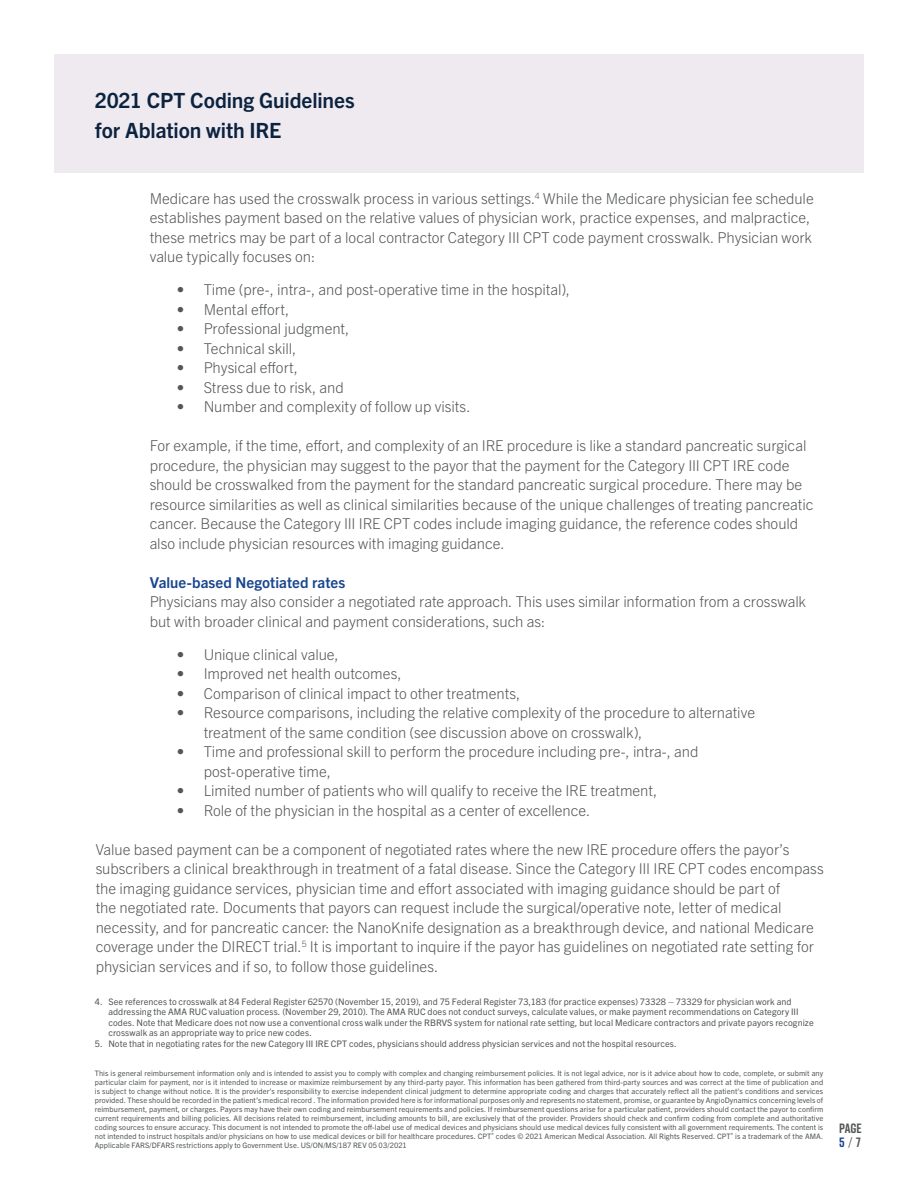
<style>
.page{position:relative;width:918px;height:1188px;background:#fff}
.page>*{position:absolute;margin:0;border:0;box-sizing:border-box;transform-origin:0 0}
.t1{font:700 21px/30px "Trade Gothic Next LT Pro";letter-spacing:-.005em;color:#0c233f}
.t2{font:300 15px/19.5px "Trade Gothic Next LT Pro";letter-spacing:-.005em;color:#545756}
.t3{font:700 13.5px "Rift";color:#545756}
.t4{font:700 13.5px "Rift";color:#19468d}
.t5{font:9px/10.5px "Trade Gothic Next LT Pro";letter-spacing:.01em;color:#545756}
.t6{font:7.5px/9px "Trade Gothic Next LT Pro";letter-spacing:.01em;color:#545756;text-align:justify}
.s1{font-weight:700;color:#19468d}
.s2{font-family:"Trade Gothic Next LT Pro";font-weight:300;color:#545756}
.s3{color:#545756}
</style>
<div class="page">
<div style="left:54px;top:54px;width:810px;height:119px;background:#eeeaf0"></div>
<p class="t1" style="left:95px;top:84px;width:261px">2021 CPT Coding Guidelines for Ablation with IRE</p>
<p class="t2" style="left:150px;top:188px;width:666px">Medicare has used the crosswalk process in various settings.<sup>4</sup> While the Medicare physician fee schedule establishes payment based on the relative values of physician work, practice expenses, and malpractice, these metrics may be part of a local contractor Category III CPT code payment crosswalk. Physician work value typically focuses on:</p>
<p class="t2" style="left:177px;top:279px;width:395px">• Time (pre-, intra-, and post-operative time in the hospital),</p>
<p class="t2" style="left:177px;top:299px;width:114px">• Mental effort,</p>
<p class="t2" style="left:177px;top:318px;width:174px">• Professional judgment,</p>
<p class="t2" style="left:177px;top:338px;width:121px">• Technical skill,</p>
<p class="t2" style="left:177px;top:357px;width:123px">• Physical effort,</p>
<p class="t2" style="left:177px;top:377px;width:169px">• Stress due to risk, and</p>
<p class="t2" style="left:177px;top:396px;width:295px">• Number and complexity of follow up visits.</p>
<p class="t2" style="left:150px;top:435px;width:665px">For example, if the time, effort, and complexity of an IRE procedure is like a standard pancreatic surgical procedure, the physician may suggest to the payor that the payment for the Category III CPT IRE code should be crosswalked from the payment for the standard pancreatic surgical procedure. There may be resource similarities as well as clinical similarities because of the unique challenges of treating pancreatic cancer. Because the Category III IRE CPT codes include imaging guidance, the reference codes should also include physician resources with imaging guidance.</p>
<p class="t2" style="left:150px;top:572px;width:658px"><span class="s1">Value-based Negotiated rates<br></span>Physicians may also consider a negotiated rate approach. This uses similar information from a crosswalk but with broader clinical and payment considerations, such as:</p>
<p class="t2" style="left:177px;top:644px;width:164px">• Unique clinical value,</p>
<p class="t2" style="left:177px;top:663px;width:227px">• Improved net health outcomes,</p>
<p class="t2" style="left:177px;top:683px;width:345px">• Comparison of clinical impact to other treatments,</p>
<p class="t2" style="left:204px;top:702px;width:553px;text-indent:-27px">• Resource comparisons, including the relative complexity of the procedure to alternative treatment of the same condition (see discussion above on crosswalk),</p>
<p class="t2" style="left:204px;top:741px;width:496px;text-indent:-27px">• Time and professional skill to perform the procedure including pre-, intra-, and post-operative time,</p>
<p class="t2" style="left:177px;top:780px;width:482px">• Limited number of patients who will qualify to receive the IRE treatment,</p>
<p class="t2" style="left:177px;top:800px;width:415px">• Role of the physician in the hospital as a center of excellence.</p>
<p class="t2" style="left:96px;top:839px;width:730px">Value based payment can be a component of negotiated rates where the new IRE procedure offers the payor’s subscribers a clinical breakthrough in treatment of a fatal disease. Since the Category III IRE CPT codes encompass the imaging guidance services, physician time and effort associated with imaging guidance should be part of<br>the negotiated rate. Documents that payors can request include the surgical/operative note, letter of medical necessity, and for pancreatic cancer: the NanoKnife designation as a breakthrough device, and national Medicare coverage under the DIRECT trial.<sup>5</sup> It is important to inquire if the payor has guidelines on negotiated rate setting for physician services and if so, to follow those guidelines.</p>
<p class="t5" style="left:108px;top:995px;width:707px;text-indent:-14px">4. See references to crosswalk at 84 Federal Register 62570 (November 15, 2019), and 75 Federal Register 73,183 (for practice expenses) 73328 – 73329 for physician work and addressing the AMA RUC valuation process. (November 29, 2010). The AMA RUC does not conduct surveys, calculate values, or make payment recommendations on Category III codes. Note that Medicare does not now use a conventional cross walk under the RBRVS system for national rate setting, but local Medicare contractors and private payors recognize crosswalk as an appropriate way to price new codes.</p>
<p class="t5" style="left:95px;top:1037px;width:583px">5. Note that in negotiating rates for the new Category III IRE CPT codes, physicians should address physician services and not the hospital resources.</p>
<p class="t6" style="left:95px;top:1068px;width:730px">This is general reimbursement information only and is intended to assist you to comply with complex and changing reimbursement policies. It is not legal advice, nor is it advice about how to code, complete, or submit any particular claim for payment, nor is it intended to increase or maximize reimbursement by any third-party payor. This information has been gathered from third-party sources and was correct at the time of publication and is subject to change without notice. It is the provider’s responsibility to exercise independent clinical judgment to determine appropriate coding and charges that accurately reflect all the patient’s conditions and services provided. These should be recorded in the patient’s medical record . The information provided here is for informational purposes only and represents no statement, promise, or guarantee by AngioDynamics concerning levels of reimbursement, payment, or charges. Payors may have their own coding and reimbursement requirements and policies. If reimbursement questions arise for a particular patient, providers should contact the payor to confirm current requirements and billing policies. All decisions related to reimbursement, including amounts to bill, are exclusively that of the provider. Providers should check and confirm coding from complete and authoritative coding sources to ensure accuracy. This document is not intended to promote the off-label use of medical devices and physicians should use medical devices fully consistent with all government requirements. The content is not intended to instruct hospitals and/or physicians on how to use medical devices or bill for healthcare procedures. CPT<sup>®</sup> codes © 2021 American Medical Association. All Rights Reserved. CPT<sup>®</sup> is a trademark of the AMA.<br>Applicable FARS/DFARS restrictions apply to Government Use. US/ON/MS/187 REV 05 03/2021</p>
<p class="t3" style="left:839px;top:1118px;width:24px">Page</p>
<p class="t4" style="left:839px;top:1132px;width:23px">5<span class="s2">/</span><span class="s3">7</span></p>
</div>
